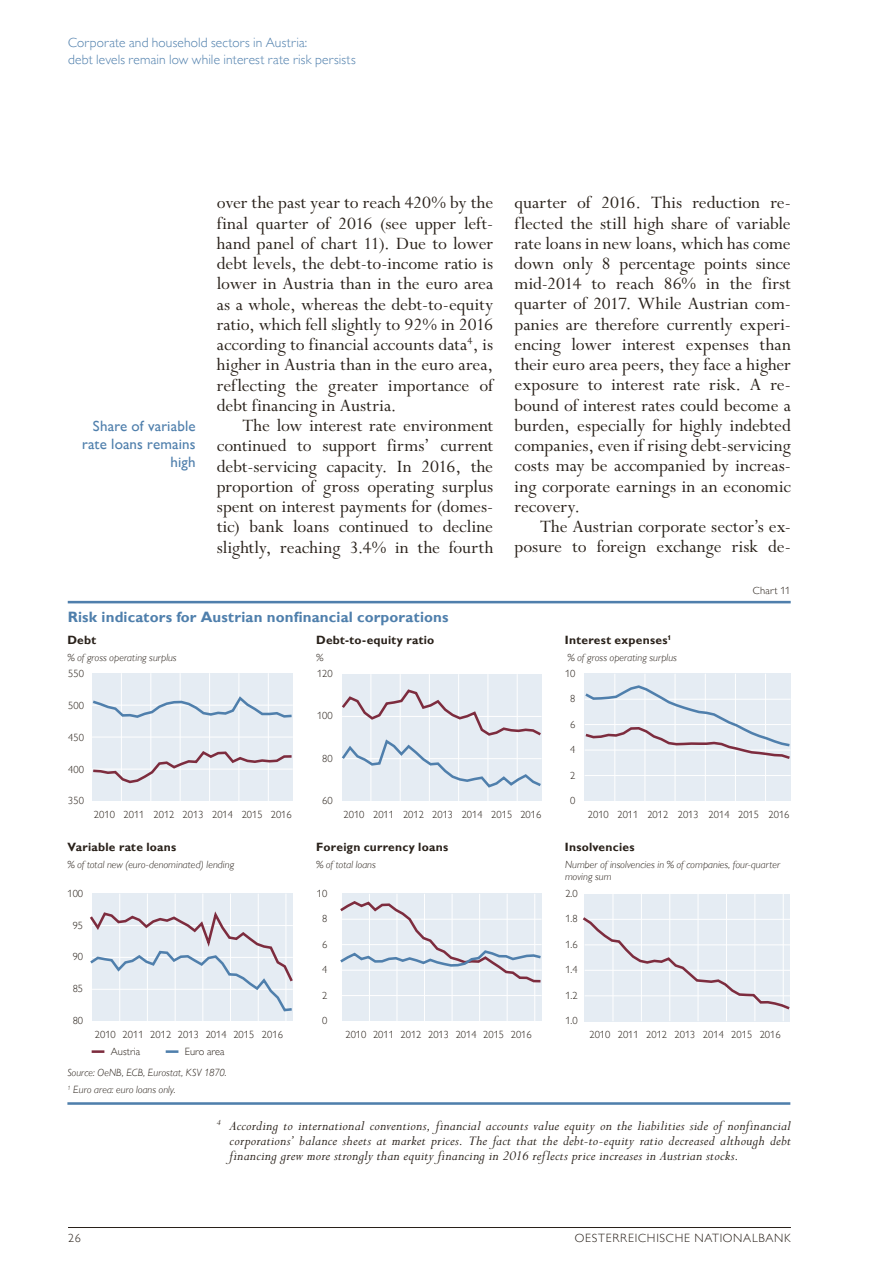
<style>
.page{position:relative;width:893px;height:1263px;background:#fff}
.page>*{position:absolute;margin:0;border:0;box-sizing:border-box;transform-origin:0 0}
.t1{font:19.5px/20.2px "Perpetua Std";color:#29211a;text-align:justify}
.t2{font:italic 15px/15px "Perpetua Std";letter-spacing:.015em;color:#29211a;text-align:justify}
.t3{font:700 15px "Gill Sans MT Pro";letter-spacing:.01em;color:#4f7fac}
.t4{font:500 15px/18px "Gill Sans MT Pro";letter-spacing:.01em;color:#4f7fac;text-align:right}
.t5{font:300 13.5px/16.5px "Gill Sans MT Pro";letter-spacing:.01em;color:#4f7fac}
.t6{font:700 12px "Gill Sans MT Pro";letter-spacing:.02em;color:#29211a}
.t7{font:300 12px "Gill Sans MT Pro";letter-spacing:.06em;color:#29211a}
.t8{font:300 10.5px "Gill Sans MT Pro";color:#29211a}
.t9{font:italic 300 10.5px/17px "Gill Sans MT Pro";letter-spacing:.01em;color:#29211a}
</style>
<div class="page">
<hr style="left:68px;top:1227px;width:723px;height:1px;background:#29211a">
<div style="left:92px;top:894px;width:201px;height:127px;background:#e5ecf3"></div>
<hr style="left:119px;top:894px;width:1px;height:127px;background:#fff">
<hr style="left:147px;top:894px;width:1px;height:127px;background:#fff">
<hr style="left:175px;top:894px;width:1px;height:127px;background:#fff">
<hr style="left:202px;top:894px;width:1px;height:127px;background:#fff">
<hr style="left:230px;top:894px;width:1px;height:127px;background:#fff">
<hr style="left:258px;top:894px;width:1px;height:127px;background:#fff">
<hr style="left:285px;top:894px;width:1px;height:127px;background:#fff">
<svg style="left:90px;top:908px;width:203px;height:105px"></svg>
<hr style="left:68px;top:601px;width:723px;height:2px;background:#4f7fac">
<hr style="left:67px;top:1102px;width:723px;height:3px;background:#4f7fac">
<svg style="left:92px;top:1050px;width:12px;height:3px"></svg>
<svg style="left:166px;top:1050px;width:12px;height:3px"></svg>
<div style="left:92px;top:673px;width:201px;height:128px;background:#e5ecf3"></div>
<hr style="left:92px;top:737px;width:201px;height:1px;background:#fff">
<hr style="left:121px;top:673px;width:1px;height:128px;background:#fff">
<hr style="left:150px;top:673px;width:1px;height:128px;background:#fff">
<hr style="left:180px;top:673px;width:1px;height:128px;background:#fff">
<hr style="left:209px;top:673px;width:1px;height:128px;background:#fff">
<hr style="left:238px;top:673px;width:1px;height:128px;background:#fff">
<hr style="left:268px;top:673px;width:1px;height:128px;background:#fff">
<svg style="left:92px;top:749px;width:201px;height:35px"></svg>
<svg style="left:92px;top:694px;width:201px;height:25px"></svg>
<div style="left:342px;top:674px;width:200px;height:127px;background:#e5ecf3"></div>
<hr style="left:370px;top:674px;width:1px;height:127px;background:#fff">
<hr style="left:400px;top:674px;width:1px;height:127px;background:#fff">
<hr style="left:429px;top:674px;width:1px;height:127px;background:#fff">
<hr style="left:458px;top:674px;width:1px;height:127px;background:#fff">
<hr style="left:487px;top:674px;width:1px;height:127px;background:#fff">
<hr style="left:517px;top:674px;width:1px;height:127px;background:#fff">
<svg style="left:342px;top:688px;width:200px;height:101px"></svg>
<div style="left:585px;top:674px;width:206px;height:127px;background:#e5ecf3"></div>
<hr style="left:585px;top:775px;width:206px;height:1px;background:#fff">
<hr style="left:614px;top:674px;width:1px;height:127px;background:#fff">
<hr style="left:644px;top:674px;width:1px;height:127px;background:#fff">
<hr style="left:675px;top:674px;width:1px;height:127px;background:#fff">
<hr style="left:705px;top:674px;width:1px;height:127px;background:#fff">
<hr style="left:735px;top:674px;width:1px;height:127px;background:#fff">
<hr style="left:765px;top:674px;width:1px;height:127px;background:#fff">
<svg style="left:584px;top:684px;width:207px;height:77px"></svg>
<div style="left:342px;top:894px;width:200px;height:127px;background:#e5ecf3"></div>
<hr style="left:342px;top:995px;width:200px;height:1px;background:#fff">
<hr style="left:369px;top:894px;width:1px;height:127px;background:#fff">
<hr style="left:397px;top:894px;width:1px;height:127px;background:#fff">
<hr style="left:424px;top:894px;width:1px;height:127px;background:#fff">
<hr style="left:452px;top:894px;width:1px;height:127px;background:#fff">
<hr style="left:479px;top:894px;width:1px;height:127px;background:#fff">
<hr style="left:507px;top:894px;width:1px;height:127px;background:#fff">
<hr style="left:534px;top:894px;width:1px;height:127px;background:#fff">
<svg style="left:340px;top:899px;width:202px;height:85px"></svg>
<div style="left:585px;top:894px;width:205px;height:127px;background:#e5ecf3"></div>
<hr style="left:613px;top:894px;width:1px;height:127px;background:#fff">
<hr style="left:641px;top:894px;width:1px;height:127px;background:#fff">
<hr style="left:669px;top:894px;width:1px;height:127px;background:#fff">
<hr style="left:698px;top:894px;width:1px;height:127px;background:#fff">
<hr style="left:726px;top:894px;width:1px;height:127px;background:#fff">
<hr style="left:754px;top:894px;width:1px;height:127px;background:#fff">
<hr style="left:783px;top:894px;width:1px;height:127px;background:#fff">
<svg style="left:583px;top:915px;width:207px;height:96px"></svg>
<p class="t5" style="left:68px;top:34px;width:289px">Corporate and household sectors in Austria:<br>debt levels remain low while interest rate risk persists</p>
<p class="t4" style="left:82px;top:417px;width:115px">Share of variable rate loans remains high</p>
<p class="t1" style="left:217px;top:193px;width:278px">over the past year to reach 420% by the final quarter of 2016 (see upper left&shy;hand panel of chart 11). Due to lower debt levels, the debt-to-income ratio is lower in Austria than in the euro area as a whole, whereas the debt-to-equity ratio, which fell slightly to 92% in 2016 according to financial accounts data<sup>4</sup>, is higher in Austria than in the euro area, reflecting the greater importance of debt financing in Austria.</p>
<p class="t1" style="left:217px;top:416px;width:278px;text-indent:26px">The low interest rate environment continued to support firms’ current debt-servicing capacity. In 2016, the proportion of gross operating surplus spent on interest payments for (domes&shy;tic) bank loans continued to decline slightly, reaching 3.4% in the fourth</p>
<p class="t3" style="left:68px;top:608px;width:382px">Risk indicators for Austrian nonfinancial corporations</p>
<p class="t1" style="left:514px;top:193px;width:278px">quarter of 2016. This reduction re&shy;flected the still high share of variable rate loans in new loans, which has come down only 8 percentage points since mid-2014 to reach 86% in the first quarter of 2017. While Austrian com&shy;panies are therefore currently experi&shy;encing lower interest expenses than their euro area peers, they face a higher exposure to interest rate risk. A re&shy;bound of interest rates could become a burden, especially for highly indebted companies, even if rising debt-servicing costs may be accompanied by increas&shy;ing corporate earnings in an economic recovery.</p>
<p class="t1" style="left:514px;top:517px;width:278px;text-align:right">The Austrian corporate sector’s ex&shy;posure to foreign exchange risk de-</p>
<p class="t8" style="left:753px;top:584px;width:39px">Chart 11</p>
<p class="t6" style="left:67px;top:632px;width:30px">Debt</p>
<p class="t6" style="left:316px;top:632px;width:120px">Debt-to-equity ratio</p>
<p class="t6" style="left:565px;top:632px;width:108px">Interest expenses<sup>1</sup></p>
<p class="t8" style="left:68px;top:667px;width:17px">550</p>
<p class="t8" style="left:68px;top:699px;width:17px">500</p>
<p class="t8" style="left:68px;top:731px;width:17px">450</p>
<p class="t8" style="left:68px;top:763px;width:17px">400</p>
<p class="t8" style="left:68px;top:794px;width:17px">350</p>
<p class="t9" style="left:67px;top:648px;width:111px">% of gross operating surplus</p>
<p class="t9" style="left:316px;top:648px;width:9px">%</p>
<p class="t9" style="left:568px;top:648px;width:111px">% of gross operating surplus</p>
<p class="t8" style="left:317px;top:667px;width:17px">120</p>
<p class="t8" style="left:317px;top:709px;width:17px">100</p>
<p class="t8" style="left:322px;top:752px;width:12px">80</p>
<p class="t8" style="left:322px;top:794px;width:12px">60</p>
<p class="t8" style="left:565px;top:667px;width:12px">10</p>
<p class="t8" style="left:570px;top:692px;width:7px">8</p>
<p class="t8" style="left:570px;top:718px;width:7px">6</p>
<p class="t8" style="left:570px;top:743px;width:7px">4</p>
<p class="t8" style="left:570px;top:769px;width:7px">2</p>
<p class="t8" style="left:570px;top:794px;width:7px">0</p>
<p class="t8" style="left:94px;top:808px;width:199px">2010 2011 2012 2013 2014 2015 2016</p>
<p class="t8" style="left:344px;top:808px;width:199px">2010 2011 2012 2013 2014 2015 2016</p>
<p class="t8" style="left:588px;top:808px;width:203px">2010 2011 2012 2013 2014 2015 2016</p>
<p class="t6" style="left:67px;top:839px;width:110px">Variable rate loans</p>
<p class="t6" style="left:316px;top:839px;width:133px">Foreign currency loans</p>
<p class="t6" style="left:565px;top:839px;width:71px">Insolvencies</p>
<p class="t8" style="left:67px;top:887px;width:17px">100</p>
<p class="t8" style="left:73px;top:919px;width:12px">95</p>
<p class="t8" style="left:73px;top:950px;width:12px">90</p>
<p class="t8" style="left:73px;top:982px;width:12px">85</p>
<p class="t8" style="left:73px;top:1014px;width:12px">80</p>
<p class="t9" style="left:67px;top:855px;width:168px">% of total new (euro-denominated) lending</p>
<p class="t9" style="left:316px;top:855px;width:61px">% of total loans</p>
<p class="t9" style="left:565px;top:857px;width:217px;line-height:12.8px">Number of insolvencies in % of companies, four-quarter moving sum</p>
<p class="t8" style="left:317px;top:887px;width:12px">10</p>
<p class="t8" style="left:322px;top:912px;width:7px">8</p>
<p class="t8" style="left:322px;top:938px;width:7px">6</p>
<p class="t8" style="left:322px;top:963px;width:7px">4</p>
<p class="t8" style="left:322px;top:989px;width:7px">2</p>
<p class="t8" style="left:322px;top:1014px;width:7px">0</p>
<p class="t8" style="left:565px;top:887px;width:14px">2.0</p>
<p class="t8" style="left:565px;top:912px;width:14px">1.8</p>
<p class="t8" style="left:565px;top:938px;width:14px">1.6</p>
<p class="t8" style="left:565px;top:963px;width:14px">1.4</p>
<p class="t8" style="left:565px;top:989px;width:14px">1.2</p>
<p class="t8" style="left:565px;top:1014px;width:14px">1.0</p>
<p class="t8" style="left:95px;top:1028px;width:190px">2010 2011 2012 2013 2014 2015 2016</p>
<p class="t8" style="left:111px;top:1045px;width:31px">Austria</p>
<p class="t8" style="left:185px;top:1045px;width:41px">Euro area</p>
<p class="t9" style="left:67px;top:1064px;width:161px">Source: OeNB, ECB, Eurostat, KSV 1870.<br><sup>1</sup> Euro area: euro loans only.</p>
<p class="t8" style="left:345px;top:1028px;width:188px">2010 2011 2012 2013 2014 2015 2016</p>
<p class="t8" style="left:589px;top:1028px;width:193px">2010 2011 2012 2013 2014 2015 2016</p>
<p class="t2" style="left:230px;top:1119px;width:563px;text-indent:-13px"><sup>4</sup> According to international conventions, financial accounts value equity on the liabilities side of nonfinancial corporations’ balance sheets at market prices. The fact that the debt-to-equity ratio decreased although debt financing grew more strongly than equity financing in 2016 reflects price increases in Austrian stocks.</p>
<p class="t7" style="left:68px;top:1231px;width:14px">26</p>
<p class="t7" style="left:575px;top:1231px;width:218px">OESTERREICHISCHE NATIONALBANK</p>
</div>
